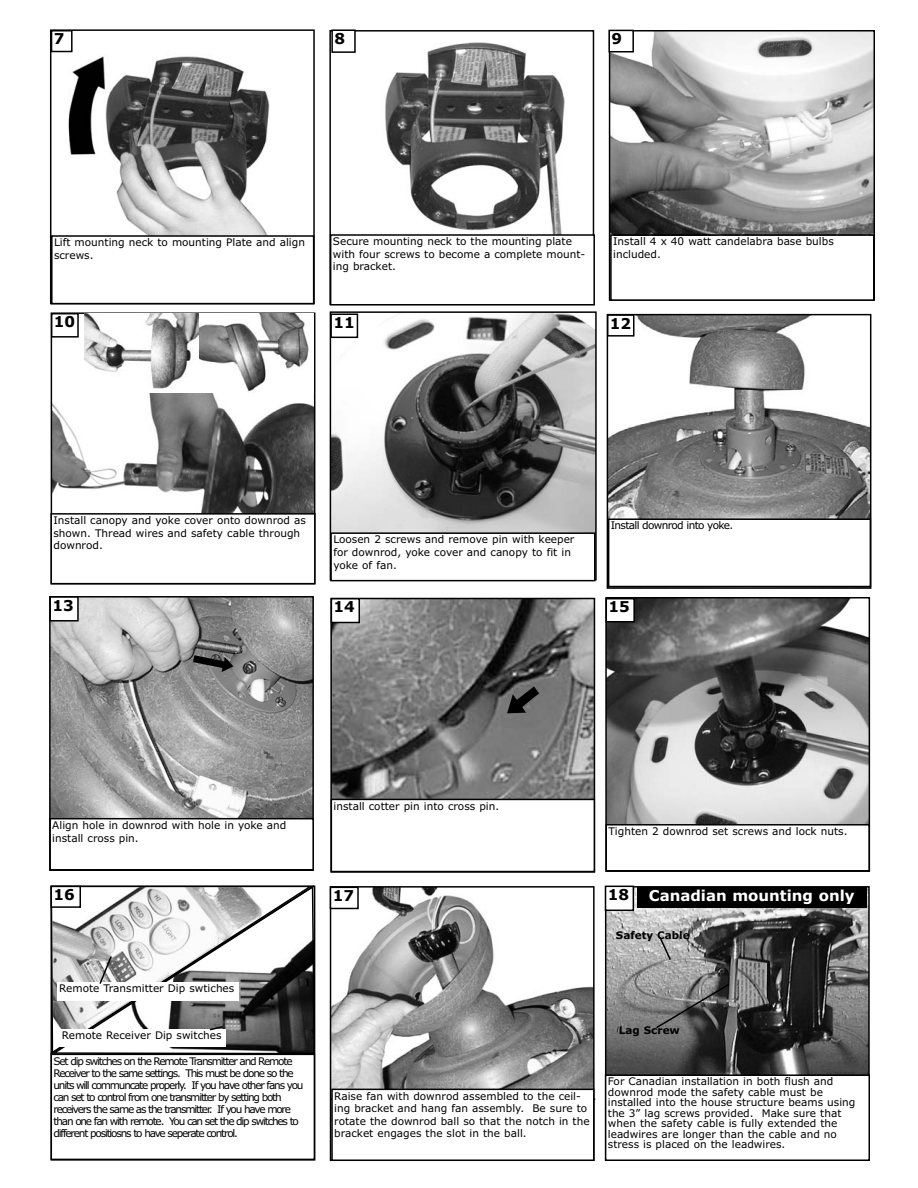
<style>
.page{position:relative;width:918px;height:1188px;background:#fff}
.page>*{position:absolute;margin:0;border:0;box-sizing:border-box;transform-origin:0 0}
.t1{font:700 15px "Verdana";color:#000}
.t2{font:700 15px "Verdana";color:#fff}
.t3{font:10.5px/12.6px "Verdana";color:#000}
.t4{font:10.5px/12px "Verdana";letter-spacing:-.115em;color:#000}
.t5{font:10.5px "Verdana";letter-spacing:-.065em;color:#000}
.t6{font:700 10.5px "Verdana";color:#000}
</style>
<div class="page">
<img style="left:612px;top:33px;width:260px;height:201px">
<div style="left:609px;top:30px;width:266px;height:271px;border:2px solid #000"></div>
<img style="left:610px;top:317px;width:258px;height:201px">
<div style="left:607px;top:314px;width:264px;height:275px;border:2px solid #000"></div>
<img style="left:333px;top:601px;width:259px;height:198px">
<div style="left:330px;top:598px;width:265px;height:275px;border:2px solid #000"></div>
<div style="left:331px;top:799px;width:264px;height:73px;border:2px solid #000"></div>
<div style="left:608px;top:518px;width:263px;height:69px;border:2px solid #000"></div>
<div style="left:610px;top:234px;width:265px;height:67px;border:2px solid #000"></div>
<img style="left:333px;top:889px;width:259px;height:200px">
<div style="left:330px;top:886px;width:265px;height:275px;border:2px solid #000"></div>
<hr style="left:330px;top:1098px;width:265px;height:2px;background:#000">
<div style="left:333px;top:1090px;width:260px;height:69px;background:#fff"></div>
<div style="left:331px;top:1089px;width:264px;height:72px;border:2px solid #000"></div>
<div style="left:610px;top:31px;width:22px;height:20px;background:#fff"></div>
<div style="left:609px;top:30px;width:25px;height:22px;border:2px solid #000"></div>
<div style="left:332px;top:599px;width:26px;height:23px;background:#fff"></div>
<div style="left:331px;top:598px;width:29px;height:25px;border:2px solid #000"></div>
<div style="left:331px;top:888px;width:26px;height:20px;background:#fff"></div>
<div style="left:330px;top:887px;width:29px;height:22px;border:2px solid #000"></div>
<div style="left:608px;top:316px;width:25px;height:19px;background:#fff"></div>
<div style="left:607px;top:314px;width:27px;height:23px;border:2px solid #000"></div>
<img style="left:608px;top:889px;width:259px;height:185px">
<div style="left:605px;top:886px;width:265px;height:275px;border:2px solid #000"></div>
<div style="left:605px;top:1074px;width:265px;height:87px;border:2px solid #000"></div>
<div style="left:606px;top:887px;width:27px;height:23px;background:#fff"></div>
<div style="left:605px;top:886px;width:29px;height:25px;border:2px solid #000"></div>
<div style="left:637px;top:888px;width:230px;height:20px;background:#000"></div>
<svg style="left:654px;top:982px;width:77px;height:48px;background:#676767"></svg>
<svg style="left:658px;top:936px;width:14px;height:26px"></svg>
<img style="left:333px;top:314px;width:261px;height:218px">
<div style="left:330px;top:311px;width:267px;height:270px;border:2px solid #000"></div>
<div style="left:330px;top:532px;width:266px;height:49px;border:2px solid #000"></div>
<div style="left:332px;top:315px;width:25px;height:22px;background:#fff"></div>
<div style="left:330px;top:313px;width:28px;height:25px;border:2px solid #000"></div>
<svg style="left:507px;top:686px;width:32px;height:27px"></svg>
<img style="left:54px;top:393px;width:258px;height:120px">
<div style="left:51px;top:312px;width:264px;height:272px;border:2px solid #000"></div>
<div style="left:52px;top:515px;width:262px;height:68px;background:#fff"></div>
<div style="left:51px;top:513px;width:265px;height:71px;border:2px solid #000"></div>
<div style="left:51px;top:313px;width:28px;height:25px;border:2px solid #000"></div>
<div style="left:51px;top:1054px;width:264px;height:106px;border:2px solid #000"></div>
<svg style="left:50px;top:885px;width:266px;height:171px;background:#575757"></svg>
<svg style="left:52px;top:887px;width:256px;height:164px"></svg>
<div style="left:52px;top:887px;width:28px;height:19px;background:#fff"></div>
<div style="left:51px;top:886px;width:30px;height:22px;border:2px solid #000"></div>
<img style="left:53px;top:52px;width:217px;height:183px">
<div style="left:50px;top:29px;width:265px;height:275px;border:2px solid #000"></div>
<div style="left:51px;top:235px;width:263px;height:69px;border:2px solid #000"></div>
<div style="left:51px;top:30px;width:22px;height:22px;border:2px solid #000"></div>
<img style="left:385px;top:42px;width:180px;height:192px">
<div style="left:329px;top:30px;width:265px;height:275px;border:2px solid #000"></div>
<div style="left:331px;top:236px;width:262px;height:68px;background:#fff"></div>
<div style="left:330px;top:234px;width:265px;height:72px;border:2px solid #000"></div>
<div style="left:333px;top:31px;width:21px;height:20px;background:#fff"></div>
<div style="left:331px;top:29px;width:25px;height:24px;border:2px solid #000"></div>
<img style="left:608px;top:600px;width:259px;height:224px">
<div style="left:605px;top:597px;width:265px;height:275px;border:2px solid #000"></div>
<div style="left:606px;top:824px;width:264px;height:48px;border:2px solid #000"></div>
<div style="left:607px;top:599px;width:26px;height:22px;background:#fff"></div>
<div style="left:606px;top:598px;width:29px;height:24px;border:2px solid #000"></div>
<img style="left:52px;top:599px;width:259px;height:219px">
<div style="left:49px;top:596px;width:265px;height:275px;border:2px solid #000"></div>
<div style="left:49px;top:818px;width:265px;height:53px;border:2px solid #000"></div>
<div style="left:51px;top:598px;width:26px;height:22px;background:#fff"></div>
<div style="left:49px;top:596px;width:30px;height:26px;border:2px solid #000"></div>
<svg style="left:193px;top:655px;width:47px;height:17px"></svg>
<img style="left:84px;top:314px;width:114px;height:75px">
<img style="left:200px;top:314px;width:114px;height:79px">
<h1 class="t1" style="left:54px;top:31px;width:12px">7</h1>
<h1 class="t1" style="left:334px;top:30px;width:12px">8</h1>
<h1 class="t1" style="left:612px;top:30px;width:12px">9</h1>
<p class="t3" style="left:54px;top:236px;width:252px">Lift mounting neck to mounting Plate and align screws.</p>
<h1 class="t1" style="left:54px;top:313px;width:23px">10</h1>
<p class="t3" style="left:333px;top:235px;width:254px">Secure mounting neck to the mounting plate with four screws to become a complete mount&shy;ing bracket.</p>
<h1 class="t1" style="left:333px;top:314px;width:23px">11</h1>
<p class="t3" style="left:613px;top:235px;width:222px">Install 4 x 40 watt candelabra base bulbs included.</p>
<h1 class="t1" style="left:610px;top:315px;width:23px">12</h1>
<p class="t3" style="left:54px;top:514px;width:254px">Install canopy and yoke cover onto downrod as shown. Thread wires and safety cable through downrod.</p>
<h1 class="t1" style="left:52px;top:597px;width:23px">13</h1>
<p class="t3" style="left:333px;top:534px;width:243px">Loosen 2 screws and remove pin with keeper for downrod, yoke cover and canopy to fit in yoke of fan.</p>
<h1 class="t1" style="left:334px;top:599px;width:23px">14</h1>
<p class="t5" style="left:611px;top:520px;width:124px">Install downrod into yoke.</p>
<h1 class="t1" style="left:609px;top:599px;width:23px">15</h1>
<p class="t3" style="left:52px;top:819px;width:236px">Align hole in downrod with hole in yoke and install cross pin.</p>
<h1 class="t1" style="left:54px;top:886px;width:23px">16</h1>
<p class="t3" style="left:59px;top:982px;width:177px">Remote Transmitter Dip swtiches</p>
<p class="t3" style="left:62px;top:1029px;width:161px">Remote Receiver Dip switches</p>
<p class="t4" style="left:54px;top:1055px;width:251px">Set dip switches on the Remote Transmitter and Remote Receiver to the same settings. This must be done so the units will communcate properly. If you have other fans you can set to control from one transmitter by setting both receivers the same as the transmitter. If you have more than one fan with remote. You can set the dip switches to different positiosns to have seperate control.</p>
<p class="t3" style="left:334px;top:800px;width:167px">install cotter pin into cross pin.</p>
<h1 class="t1" style="left:333px;top:887px;width:23px">17</h1>
<p class="t3" style="left:609px;top:825px;width:241px">Tighten 2 downrod set screws and lock nuts.</p>
<h1 class="t1" style="left:608px;top:886px;width:23px">18</h1>
<h1 class="t2" style="left:649px;top:887px;width:207px">Canadian mounting only</h1>
<p class="t6" style="left:616px;top:929px;width:75px">Safety Cable</p>
<p class="t3" style="left:334px;top:1090px;width:257px">Raise fan with downrod assembled to the ceil&shy;ing bracket and hang fan assembly. Be sure to rotate the downrod ball so that the notch in the bracket engages the slot in the ball.</p>
<p class="t6" style="left:619px;top:1024px;width:63px">Lag Screw</p>
<p class="t3" style="left:608px;top:1077px;width:249px;line-height:10.5px">For Canadian installation in both flush and downrod mode the safety cable must be installed into the house structure beams using the 3” lag screws provided. Make sure that when the safety cable is fully extended the leadwires are longer than the cable and no stress is placed on the leadwires.</p>
</div>
